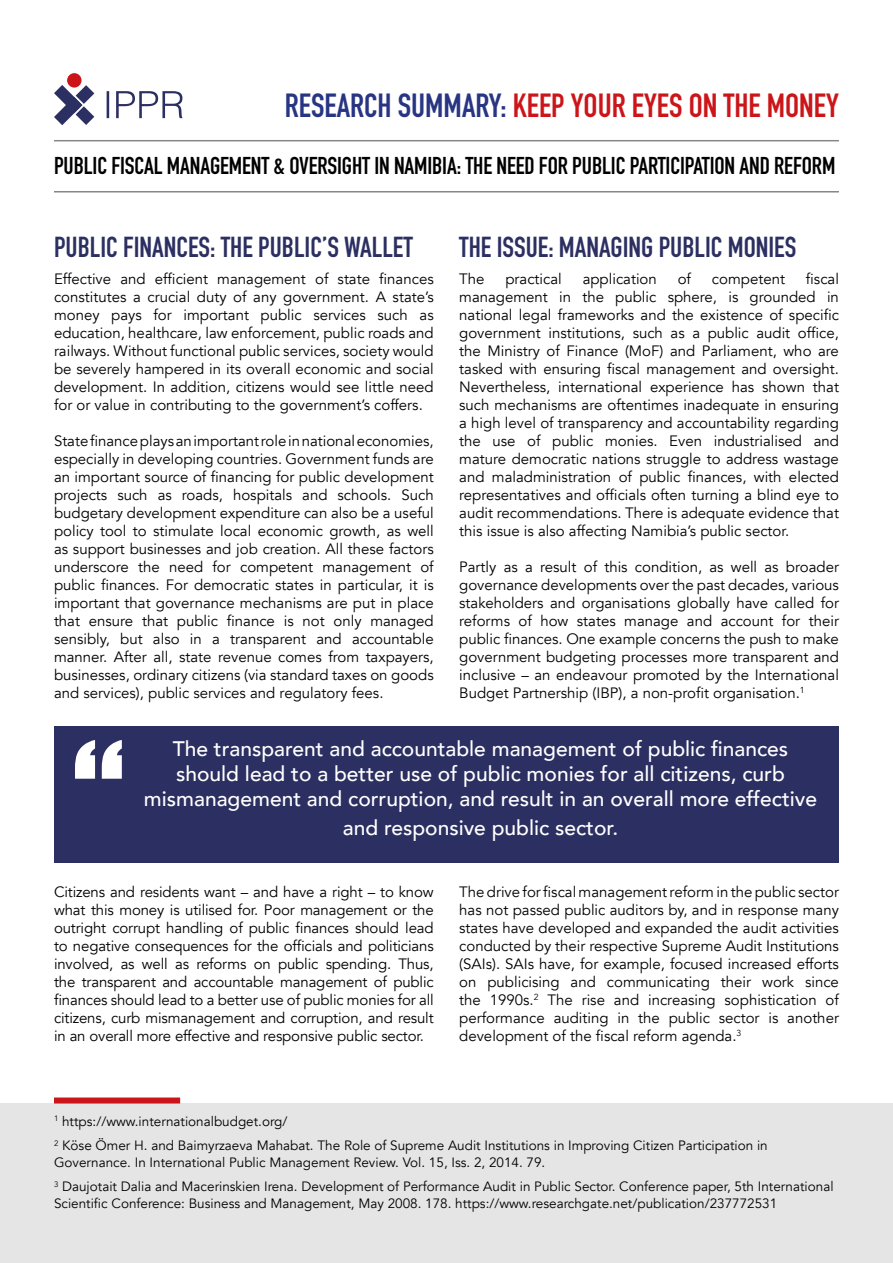
<style>
.page{position:relative;width:893px;height:1263px;background:#fff}
.page>*{position:absolute;margin:0;border:0;box-sizing:border-box;transform-origin:0 0}
.t1{font:151.5px "Impact";color:#fff}
.t2{font:700 33px "DIN Condensed";color:#cb1519}
.t3{font:700 28.5px "DIN Condensed";color:#2c2f61}
.t4{font:700 24px "DIN Condensed";letter-spacing:-.005em;color:#000}
.t5{font:500 21px/25.2px "Avenir";color:#fff;text-align:center}
.t6{font:15px/18px "Avenir";color:#000;text-align:justify}
.t7{font:13.5px/24.8px "Avenir";color:#000}
.s1{color:#283583}
</style>
<div class="page">
<div style="left:0;top:1103px;width:893px;height:160px;background:#e5e5e5"></div>
<div style="left:54px;top:1097px;width:126px;height:6px;background:#cb1519"></div>
<svg style="left:107px;top:91px;width:76px;height:27px"></svg>
<div style="left:67px;top:73px;width:15px;height:15px;background:#cb1519;border-radius:50%"></div>
<svg style="left:54px;top:85px;width:40px;height:40px"></svg>
<div style="left:54px;top:726px;width:785px;height:136px;background:#2c2f61"></div>
<hr style="left:54px;top:140px;width:785px;height:1px;background:#878787">
<hr style="left:54px;top:191px;width:785px;height:1px;background:#878787">
<h2 class="t2" style="left:285px;top:83px;width:556px"><span class="s1">RESEARCH SUMMARY:</span> KEEP YOUR EYES ON THE MONEY</h2>
<h3 class="t4" style="left:54px;top:150px;width:783px">PUBLIC FISCAL MANAGEMENT &amp; OVERSIGHT IN NAMIBIA: THE NEED FOR PUBLIC PARTICIPATION AND REFORM</h3>
<h3 class="t3" style="left:54px;top:228px;width:360px">PUBLIC FINANCES: THE PUBLIC’S WALLET</h3>
<p class="t6" style="left:54px;top:270px;width:381px">Effective and efficient management of state finances constitutes a crucial duty of any government. A state’s money pays for important public services such as education, healthcare, law enforcement, public roads and railways. Without functional public services, society would be severely hampered in its overall economic and social development. In addition, citizens would see little need for or value in contributing to the government’s coffers.</p>
<p class="t6" style="left:54px;top:432px;width:381px">State finance plays an important role in national economies, especially in developing countries. Government funds are an important source of financing for public development projects such as roads, hospitals and schools. Such budgetary development expenditure can also be a useful policy tool to stimulate local economic growth, as well as support businesses and job creation. All these factors underscore the need for competent management of public finances. For democratic states in particular, it is important that governance mechanisms are put in place that ensure that public finance is not only managed sensibly, but also in a transparent and accountable manner. After all, state revenue comes from taxpayers, businesses, ordinary citizens (via standard taxes on goods and services), public services and regulatory fees.</p>
<h3 class="t3" style="left:459px;top:228px;width:339px">THE ISSUE: MANAGING PUBLIC MONIES</h3>
<p class="t6" style="left:459px;top:270px;width:27px">The</p>
<p class="t6" style="left:505px;top:270px;width:58px">practical</p>
<p class="t6" style="left:583px;top:270px;width:76px">application</p>
<p class="t6" style="left:678px;top:270px;width:15px">of</p>
<p class="t6" style="left:712px;top:270px;width:75px">competent</p>
<p class="t6" style="left:459px;top:270px;width:381px;text-indent:347px">fiscal management in the public sphere, is grounded in national legal frameworks and the existence of specific government institutions, such as a public audit office, the Ministry of Finance (MoF) and Parliament, who are tasked with ensuring fiscal management and oversight.<br>Nevertheless, international experience has shown that such mechanisms are oftentimes inadequate in ensuring a high level of transparency and accountability regarding the use of public monies. Even industrialised and mature democratic nations struggle to address wastage and maladministration of public finances, with elected representatives and officials often turning a blind eye to audit recommendations. There is adequate evidence that this issue is also affecting Namibia’s public sector.</p>
<p class="t6" style="left:459px;top:558px;width:381px">Partly as a result of this condition, as well as broader governance developments over the past decades, various stakeholders and organisations globally have called for reforms of how states manage and account for their public finances. One example concerns the push to make government budgeting processes more transparent and inclusive – an endeavour promoted by the International Budget Partnership (IBP), a non-profit organisation.<sup>1</sup></p>
<h3 class="t5" style="left:144px;top:734px;width:675px">The transparent and accountable management of public finances should lead to a better use of public monies for all citizens, curb mismanagement and corruption, and result in an overall more effective</h3>
<h3 class="t5" style="left:343px;top:814px;width:277px">and responsive public sector.</h3>
<h1 class="t1" style="left:72px;top:683px;width:54px">“</h1>
<p class="t6" style="left:54px;top:883px;width:381px">Citizens and residents want – and have a right – to know what this money is utilised for. Poor management or the outright corrupt handling of public finances should lead to negative consequences for the officials and politicians involved, as well as reforms on public spending. Thus, the transparent and accountable management of public finances should lead to a better use of public monies for all citizens, curb mismanagement and corruption, and result in an overall more effective and responsive public sector.</p>
<p class="t6" style="left:459px;top:883px;width:381px">The drive for fiscal management reform in the public sector has not passed public auditors by, and in response many states have developed and expanded the audit activities conducted by their respective Supreme Audit Institutions (SAIs). SAIs have, for example, focused increased efforts on publicising and communicating their work since the 1990s.<sup>2</sup> The rise and increasing sophistication of performance auditing in the public sector is another development of the fiscal reform agenda.<sup>3</sup></p>
<p class="t7" style="left:54px;top:1109px;width:715px"><sup>1</sup> https://www.internationalbudget.org/<br><sup>2</sup> Köse Ömer H. and Baimyrzaeva Mahabat. The Role of Supreme Audit Institutions in Improving Citizen Participation in</p>
<p class="t7" style="left:54px;top:1150px;width:781px">Governance. In International Public Management Review. Vol. 15, Iss. 2, 2014. 79.<br><sup>3</sup> Daujotait Dalia and Macerinskien Irena. Development of Performance Audit in Public Sector. Conference paper, 5th International</p>
<p class="t7" style="left:54px;top:1191px;width:725px">Scientific Conference: Business and Management, May 2008. 178. https://www.researchgate.net/publication/237772531</p>
</div>
